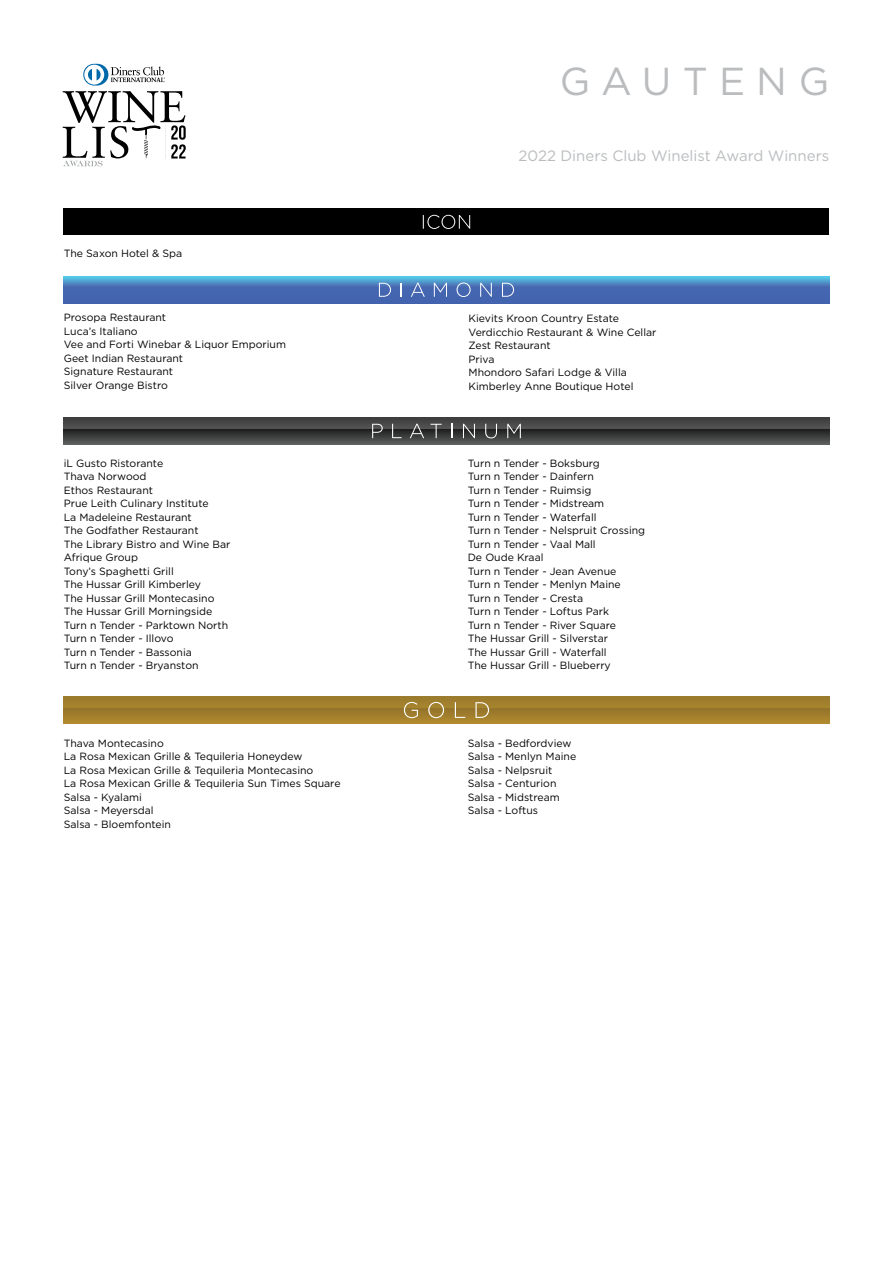
<style>
.page{position:relative;width:893px;height:1263px;background:#fff}
.page>*{position:absolute;margin:0;border:0;box-sizing:border-box;transform-origin:0 0}
.t1{font:39px "Gotham";letter-spacing:.285em;color:#babcbe}
.t2{font:15px "Gotham";color:#babcbe}
.t3{font:10.5px/13.5px "Gotham";color:#000}
</style>
<div class="page">
<svg style="left:63px;top:64px;width:123px;height:102px"></svg>
<svg style="left:64px;top:276px;width:765px;height:27px;background:#497cbc"></svg>
<div style="left:64px;top:208px;width:765px;height:27px;background:#000"></div>
<svg style="left:64px;top:418px;width:765px;height:26px;background:#424242"></svg>
<div style="left:64px;top:696px;width:765px;height:27px;background:#a17e2d"></div>
<svg style="left:379px;top:283px;width:12px;height:14px"></svg>
<svg style="left:401px;top:283px;width:1px;height:14px"></svg>
<svg style="left:411px;top:283px;width:14px;height:14px"></svg>
<svg style="left:434px;top:283px;width:13px;height:14px"></svg>
<svg style="left:457px;top:282px;width:14px;height:15px"></svg>
<svg style="left:480px;top:283px;width:12px;height:14px"></svg>
<svg style="left:502px;top:283px;width:12px;height:14px"></svg>
<svg style="left:372px;top:424px;width:11px;height:14px"></svg>
<svg style="left:392px;top:424px;width:10px;height:14px"></svg>
<svg style="left:410px;top:424px;width:14px;height:14px"></svg>
<svg style="left:431px;top:424px;width:11px;height:14px"></svg>
<svg style="left:451px;top:424px;width:1px;height:14px"></svg>
<svg style="left:463px;top:424px;width:12px;height:14px"></svg>
<svg style="left:485px;top:424px;width:12px;height:14px"></svg>
<svg style="left:507px;top:424px;width:14px;height:14px"></svg>
<svg style="left:404px;top:702px;width:14px;height:16px"></svg>
<svg style="left:428px;top:702px;width:16px;height:16px"></svg>
<svg style="left:455px;top:702px;width:10px;height:16px"></svg>
<svg style="left:475px;top:702px;width:14px;height:16px"></svg>
<svg style="left:423px;top:215px;width:47px;height:14px"></svg>
<h1 class="t1" style="left:560px;top:56px;width:271px">GAUTENG</h1>
<p class="t3" style="left:64px;top:247px;width:120px">The Saxon Hotel &amp; Spa</p>
<h2 class="t2" style="left:518px;top:146px;width:312px">2022 Diners Club Winelist Award Winners</h2>
<p class="t3" style="left:64px;top:310px;width:224px">Prosopa Restaurant<br>Luca’s Italiano<br>Vee and Forti Winebar &amp; Liquor Emporium<br>Geet Indian Restaurant<br>Signature Restaurant<br>Silver Orange Bistro</p>
<p class="t3" style="left:469px;top:311px;width:189px">Kievits Kroon Country Estate<br>Verdicchio Restaurant &amp; Wine Cellar<br>Zest Restaurant<br>Priva<br>Mhondoro Safari Lodge &amp; Villa<br>Kimberley Anne Boutique Hotel</p>
<p class="t3" style="left:64px;top:456px;width:168px">iL Gusto Ristorante<br>Thava Norwood<br>Ethos Restaurant<br>Prue Leith Culinary Institute<br>La Madeleine Restaurant<br>The Godfather Restaurant<br>The Library Bistro and Wine Bar<br>Afrique Group<br>Tony’s Spaghetti Grill<br>The Hussar Grill Kimberley<br>The Hussar Grill Montecasino<br>The Hussar Grill Morningside<br>Turn n Tender - Parktown North<br>Turn n Tender - Illovo<br>Turn n Tender - Bassonia<br>Turn n Tender - Bryanston</p>
<p class="t3" style="left:64px;top:736px;width:278px">Thava Montecasino<br>La Rosa Mexican Grille &amp; Tequileria Honeydew<br>La Rosa Mexican Grille &amp; Tequileria Montecasino<br>La Rosa Mexican Grille &amp; Tequileria Sun Times Square<br>Salsa - Kyalami<br>Salsa - Meyersdal<br>Salsa - Bloemfontein</p>
<p class="t3" style="left:468px;top:456px;width:179px">Turn n Tender - Boksburg<br>Turn n Tender - Dainfern<br>Turn n Tender - Ruimsig<br>Turn n Tender - Midstream<br>Turn n Tender - Waterfall<br>Turn n Tender - Nelspruit Crossing<br>Turn n Tender - Vaal Mall<br>De Oude Kraal<br>Turn n Tender - Jean Avenue<br>Turn n Tender - Menlyn Maine<br>Turn n Tender - Cresta<br>Turn n Tender - Loftus Park<br>Turn n Tender - River Square<br>The Hussar Grill - Silverstar<br>The Hussar Grill - Waterfall<br>The Hussar Grill - Blueberry</p>
<p class="t3" style="left:468px;top:736px;width:110px">Salsa - Bedfordview<br>Salsa - Menlyn Maine<br>Salsa - Nelpsruit<br>Salsa - Centurion<br>Salsa - Midstream<br>Salsa - Loftus</p>
</div>
